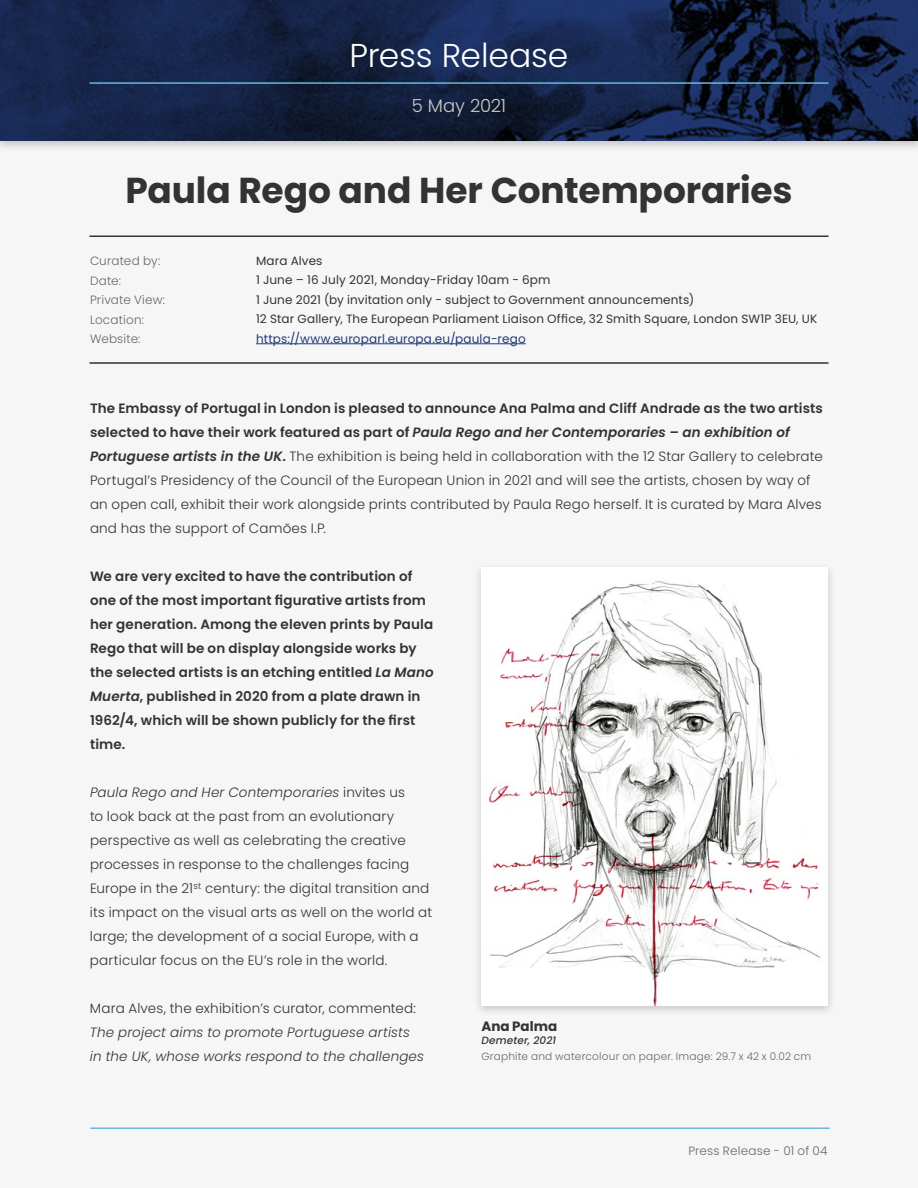
<style>
.page{position:relative;width:918px;height:1188px;background:#f6f6f6}
.page>*{position:absolute;margin:0;border:0;box-sizing:border-box;transform-origin:0 0}
.t1{font:700 36px "Poppins";letter-spacing:-.005em;color:#333}
.t2{font:300 33px "Poppins";letter-spacing:-.005em;color:#fff}
.t3{font:300 18px "Poppins";letter-spacing:-.015em;color:#ccc}
.t4{font:300 13.5px/24px "Poppins";letter-spacing:.01em;color:#333}
.t5{font:600 13.5px/24px "Poppins";letter-spacing:.01em;color:#333}
.t6{font:italic 300 13.5px/24px "Poppins";letter-spacing:.01em;color:#333}
.t7{font:700 13.5px "Poppins";color:#333}
.t8{font:12px/19.5px "Poppins";letter-spacing:.015em;color:#333}
.t9{font:300 12px/19.5px "Poppins";letter-spacing:.015em;color:#666}
.t10{font:12px "Poppins";letter-spacing:.015em;color:#213a7a}
.t11{font:300 10.5px "Poppins";letter-spacing:.02em;color:#666}
.t12{font:italic 500 10.5px "Poppins";letter-spacing:.01em;color:#333}
.s1{font-weight:600}
.s2{font-weight:600;font-style:italic}
.s3{font-style:italic}
</style>
<div class="page">
<hr style="left:91px;top:1128px;width:738px;height:1px;background:#69b7db">
<div style="left:0;top:0;width:918px;height:153px;background:#000;opacity:.2"></div>
<img style="left:0;top:0;width:918px;height:141px">
<hr style="left:90px;top:82px;width:738px;height:2px;background:#69b7db">
<hr style="left:90px;top:236px;width:738px;height:1px;background:#333">
<hr style="left:90px;top:362px;width:738px;height:2px;background:#333">
<hr style="left:256px;top:343px;width:270px;height:1px;background:#213a7a">
<div style="left:473px;top:562px;width:364px;height:455px;background:#000;opacity:.2"></div>
<img style="left:482px;top:568px;width:346px;height:438px">
<h2 class="t2" style="left:350px;top:36px;width:220px">Press Release</h2>
<h3 class="t3" style="left:412px;top:95px;width:96px">5 May 2021</h3>
<h1 class="t1" style="left:126px;top:169px;width:668px">Paula Rego and Her Contemporaries</h1>
<p class="t9" style="left:90px;top:252px;width:77px">Curated by:<br>Date:<br>Private View:<br>Location:<br>Website:</p>
<p class="t8" style="left:256px;top:251px;width:563px">Mara Alves<br>1 June – 16 July 2021, Monday-Friday 10am - 6pm<br>1 June 2021 (by invitation only - subject to Government announcements)<br>12 Star Gallery, The European Parliament Liaison Office, 32 Smith Square, London SW1P 3EU, UK</p>
<p class="t10" style="left:256px;top:332px;width:271px">https://www.europarl.europa.eu/paula-rego</p>
<p class="t4" style="left:90px;top:397px;width:734px"><span class="s1">The Embassy of Portugal in London is pleased to announce Ana Palma and Cliff Andrade as the two artists selected to have their work featured as part of</span> <span class="s2">Paula Rego and her Contemporaries – an exhibition of Portuguese artists in the UK</span><span class="s1">.</span> The exhibition is being held in collaboration with the 12 Star Gallery to celebrate Portugal’s Presidency of the Council of the European Union in 2021 and will see the artists, chosen by way of an open call, exhibit their work alongside prints contributed by Paula Rego herself. It is curated by Mara Alves and has the support of Camões I.P.</p>
<p class="t5" style="left:90px;top:565px;width:345px">We are very excited to have the contribution of one of the most important figurative artists from her generation. Among the eleven prints by Paula Rego that will be on display alongside works by the selected artists is an etching entitled <span class="s3">La Mano Muerta</span>, published in 2020 from a plate drawn in 1962/4, which will be shown publicly for the first time.</p>
<p class="t4" style="left:90px;top:781px;width:344px"><span class="s3">Paula Rego and Her Contemporaries</span> invites us<br>to look back at the past from an evolutionary perspective as well as celebrating the creative processes in response to the challenges facing Europe in the 21<sup>st</sup> century: the digital transition and its impact on the visual arts as well on the world at large; the development of a social Europe, with a particular focus on the EU’s role in the world.</p>
<p class="t4" style="left:90px;top:997px;width:327px">Mara Alves, the exhibition’s curator, commented:</p>
<p class="t6" style="left:90px;top:1021px;width:336px">The project aims to promote Portuguese artists in the UK, whose works respond to the challenges</p>
<p class="t12" style="left:482px;top:1035px;width:76px">Demeter, 2021</p>
<p class="t7" style="left:482px;top:1018px;width:77px">Ana Palma</p>
<p class="t11" style="left:482px;top:1050px;width:331px">Graphite and watercolour on paper. Image: 29.7 x 42 x 0.02 cm</p>
<p class="t9" style="left:688px;top:1141px;width:141px">Press Release - 01 of 04</p>
</div>
